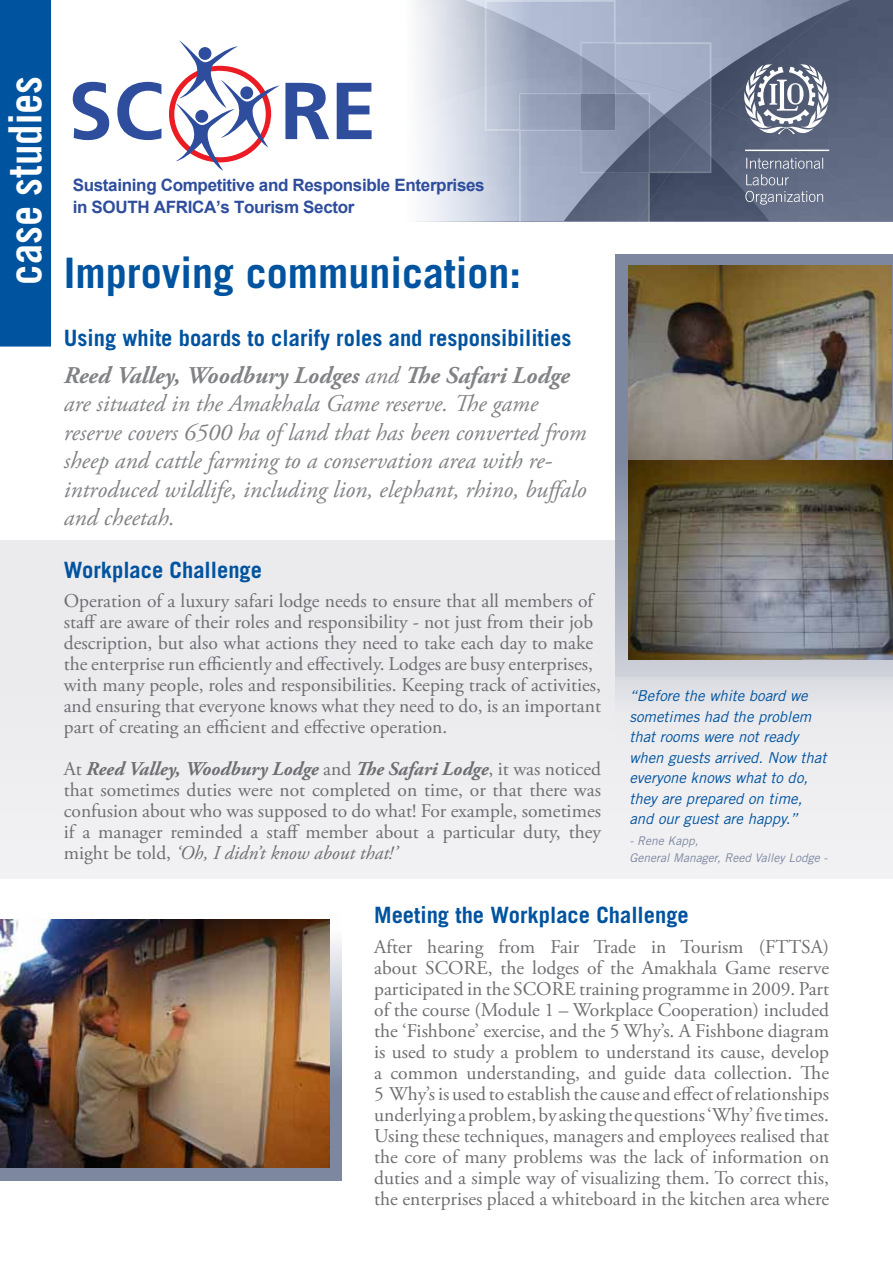
<style>
.page{position:relative;width:893px;height:1263px;background:#fff}
.page>*{position:absolute;margin:0;border:0;box-sizing:border-box;transform-origin:0 0}
.t1{font:45.75px "Trade Gothic Bold Cond Twenty";color:#fff}
.t2{font:700 42px "Trade Gothic";color:#00539f}
.t3{font:italic 24px/28.5px "Adobe Garamond Pro";color:#808285}
.t4{font:700 22.5px "Trade Gothic";color:#00539f}
.t5{font:19.5px/21px "Adobe Garamond Pro";color:#6d6e71;text-align:justify}
.t6{font:700 17.1px/21.5px "Arial";letter-spacing:-.02em;color:#2e4d9c}
.t7{font:italic 15px/20.5px "Trade Gothic";color:#00539f}
.t8{font:italic 12px/17.5px "Trade Gothic";color:#7d88a0}
.s1{font-weight:700}
.s2{font-weight:700;font-style:italic}
.s3{font-style:italic}
</style>
<div class="page">
<img style="left:711px;top:3px;width:12px;height:92px">
<img style="left:711px;top:95px;width:12px;height:14px">
<img style="left:723px;top:0;width:170px;height:221px">
<img style="left:711px;top:109px;width:172px;height:112px">
<img style="left:711px;top:141px;width:58px;height:80px">
<div style="left:0;top:540px;width:893px;height:338px;background:#ebebee"></div>
<svg style="left:615px;top:254px;width:278px;height:440px"></svg>
<svg style="left:0;top:919px;width:342px;height:262px;background:#8a90a0"></svg>
<img style="left:0;top:920px;width:329px;height:247px">
<img style="left:629px;top:265px;width:263px;height:195px">
<img style="left:629px;top:460px;width:264px;height:199px">
<svg style="left:744px;top:64px;width:85px;height:70px"></svg>
<svg style="left:746px;top:158px;width:77px;height:27px;background:#747d92"></svg>
<svg style="left:745px;top:191px;width:78px;height:14px"></svg>
<hr style="left:745px;top:150px;width:84px;height:1px;background:#fff">
<svg style="left:612px;top:0;width:99px;height:222px;background:#7c879f"></svg>
<div style="left:581px;top:94px;width:34px;height:36px;background:#6f7a92"></div>
<svg style="left:72px;top:0;width:540px;height:222px"></svg>
<svg style="left:73px;top:82px;width:36px;height:58px"></svg>
<svg style="left:337px;top:83px;width:35px;height:56px"></svg>
<svg style="left:117px;top:82px;width:44px;height:58px"></svg>
<svg style="left:169px;top:40px;width:160px;height:131px"></svg>
<div style="left:0;top:0;width:51px;height:347px;background:#00539f"></div>
<h1 class="t1" style="left:-3px;top:285px;width:210px;rotate:-90deg">case studies</h1>
<p class="t6" style="left:73px;top:175px;width:413px">Sustaining Competitive and Responsible Enterprises in SOUTH AFRICA’s Tourism Sector</p>
<h2 class="t2" style="left:64px;top:247px;width:459px">Improving communication:</h2>
<p class="t4" style="left:64px;top:324px;width:509px">Using white boards to clarify roles and responsibilities</p>
<p class="t3" style="left:64px;top:362px;width:524px"><span class="s1">Reed Valley, Woodbury Lodges</span> and <span class="s1">The Safari Lodge </span>are situated in the Amakhala Game reserve. The game reserve covers 6500 ha of land that has been converted from sheep and cattle farming to a conservation area with re&shy;introduced wildlife, including lion, elephant, rhino, buffalo and cheetah.</p>
<p class="t4" style="left:64px;top:556px;width:200px">Workplace Challenge</p>
<p class="t5" style="left:64px;top:591px;width:539px;text-align:left">Operation of a luxury safari lodge needs to ensure that all members of staff are aware of their roles and responsibility - not just from their job description, but also what actions they need to take each day to make the enterprise run efficiently and effectively. Lodges are busy enterprises, with many people, roles and responsibilities. Keeping track of activities, and ensuring that everyone knows what they need to do, is an important part of creating an efficient and effective operation.</p>
<p class="t5" style="left:64px;top:759px;width:539px">At <span class="s2">Reed Valley, Woodbury Lodge</span> and <span class="s2">The Safari Lodge</span>, it was noticed that sometimes duties were not completed on time, or that there was confusion about who was supposed to do what! For example, sometimes if a manager reminded a staff member about a particular duty, they might be told, <span class="s3">‘Oh, I didn’t know about that!’</span></p>
<p class="t7" style="left:629px;top:685px;width:199px">“Before the white board we sometimes had the problem that rooms were not ready when guests arrived. Now that everyone knows what to do, they are prepared on time, and our guest are happy.”</p>
<p class="t8" style="left:629px;top:832px;width:200px">- Rene Kapp,<br>General Manager, Reed Valley Lodge -</p>
<p class="t4" style="left:374px;top:901px;width:316px">Meeting the Workplace Challenge</p>
<p class="t5" style="left:374px;top:937px;width:457px">After hearing from Fair Trade in Tourism (FTTSA) about SCORE, the lodges of the Amakhala Game reserve participated in the SCORE training programme in 2009. Part of the course (Module 1 – Workplace Cooperation) included the ‘Fishbone’ exercise, and the 5 Why’s. A Fishbone diagram is used to study a problem to understand its cause, develop a common understanding, and guide data collection. The 5 Why’s is used to establish the cause and effect of relationships underlying a problem, by asking the questions ‘Why’ five times.<br>Using these techniques, managers and employees realised that the core of many problems was the lack of information on duties and a simple way of visualizing them. To correct this, the enterprises placed a whiteboard in the kitchen area where</p>
</div>
